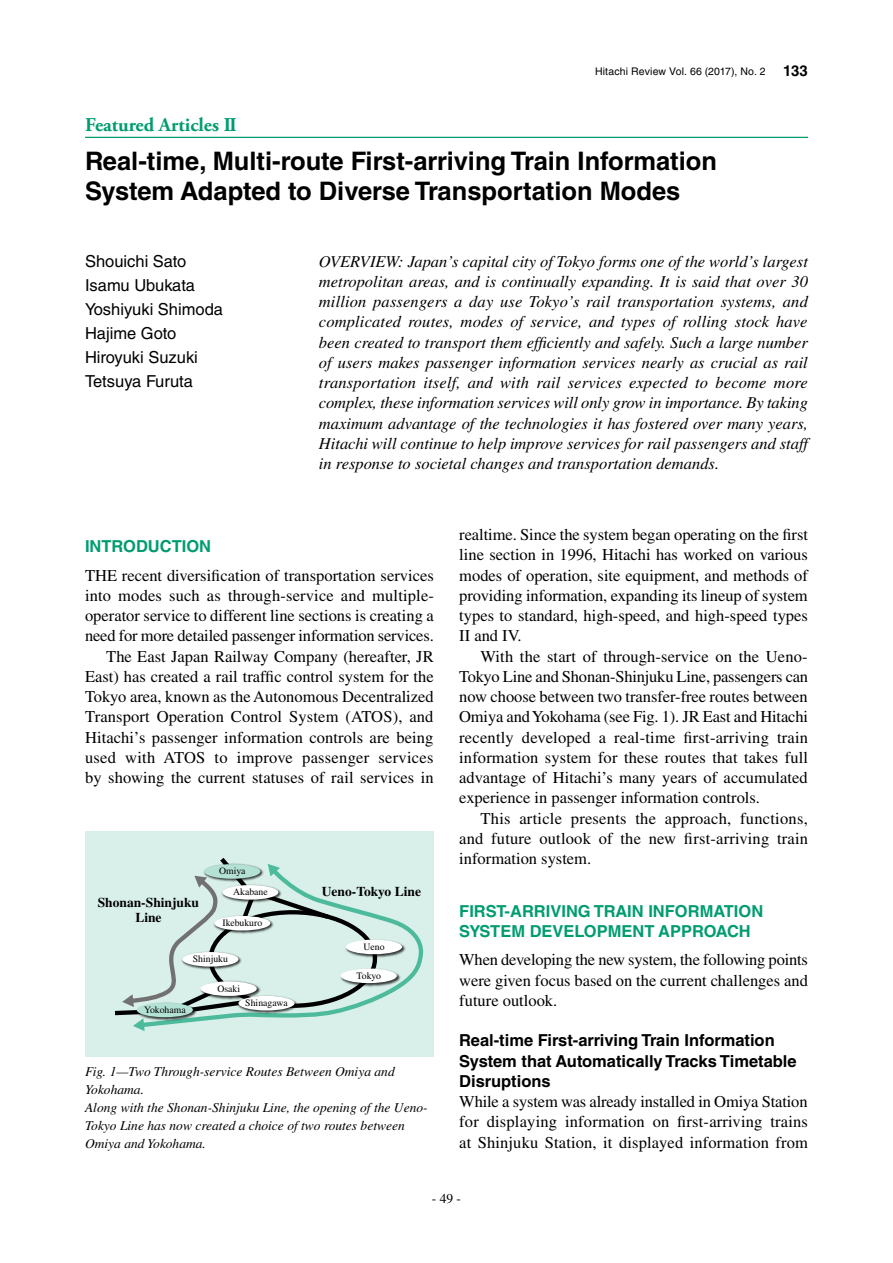
<style>
.page{position:relative;width:893px;height:1263px;background:#fff}
.page>*{position:absolute;margin:0;border:0;box-sizing:border-box;transform-origin:0 0}
.t1{font:700 25.5px/30px "Helvetica LT Std";color:#000}
.t2{font:700 19.5px "Adobe Garamond Pro";color:#009c70}
.t3{font:16.5px/20.2px "Times LT Std";color:#000;text-align:justify}
.t4{font:italic 16.5px/20.2px "Times LT Std";color:#000;text-align:justify}
.t5{font:700 16.5px/20.2px "Helvetica LT Std";color:#000}
.t6{font:16.5px/24px "Helvetica LT Std";color:#000}
.t7{font:700 16.5px/20.2px "Helvetica LT Std";color:#009c70}
.t8{font:italic 13.5px/18px "Times LT Std";color:#000}
.t9{font:700 13.5px/15px "Times LT Std";color:#000;text-align:center}
.t10{font:13.5px "Times LT Std";color:#000}
.t11{font:10.5px "Helvetica LT Std";letter-spacing:.015em;color:#000}
.t12{font:9.75px "Times LT Std";color:#000}
.s1{font-weight:700;font-size:15px}
</style>
<div class="page">
<hr style="left:85px;top:137px;width:723px;height:1px;background:#009c70">
<div style="left:85px;top:831px;width:349px;height:225px;background:#d9f0ea"></div>
<svg style="left:333px;top:902px;width:91px;height:113px"></svg>
<svg style="left:114px;top:857px;width:219px;height:174px"></svg>
<img style="left:203px;top:863px;width:62px;height:20px">
<div style="left:204px;top:864px;width:56px;height:15px;background:#b3e1d4;border-radius:50%"></div>
<img style="left:135px;top:1001px;width:62px;height:20px">
<div style="left:137px;top:1003px;width:56px;height:14px;background:#b3e1d4;border-radius:50%"></div>
<img style="left:237px;top:994px;width:62px;height:21px">
<div style="left:238px;top:996px;width:57px;height:14px;background:#fff;border-radius:50%"></div>
<img style="left:199px;top:980px;width:62px;height:20px">
<div style="left:201px;top:981px;width:56px;height:15px;background:#fff;border-radius:50%"></div>
<img style="left:181px;top:950px;width:62px;height:21px">
<div style="left:182px;top:952px;width:56px;height:14px;background:#fff;border-radius:50%"></div>
<img style="left:213px;top:914px;width:62px;height:21px">
<div style="left:214px;top:916px;width:56px;height:14px;background:#fff;border-radius:50%"></div>
<img style="left:221px;top:883px;width:62px;height:21px">
<div style="left:222px;top:885px;width:56px;height:15px;background:#fff;border-radius:50%"></div>
<img style="left:344px;top:938px;width:62px;height:20px">
<div style="left:346px;top:940px;width:56px;height:14px;background:#fff;border-radius:50%"></div>
<img style="left:339px;top:967px;width:62px;height:20px">
<div style="left:341px;top:968px;width:56px;height:15px;background:#fff;border-radius:50%"></div>
<p class="t2" style="left:85px;top:113px;width:153px">Featured Articles II</p>
<p class="t11" style="left:595px;top:65px;width:214px">Hitachi Review Vol. 66 (2017), No. 2 <span class="s1">133</span></p>
<h1 class="t1" style="left:85px;top:146px;width:633px">Real-time, Multi-route First-arriving Train Information<br>System Adapted to Diverse Transportation Modes</h1>
<p class="t6" style="left:85px;top:249px;width:139px">Shouichi Sato<br>Isamu Ubukata<br>Yoshiyuki Shimoda<br>Hajime Goto<br>Hiroyuki Suzuki<br>Tetsuya Furuta</p>
<p class="t4" style="left:319px;top:251px;width:491px">OVERVIEW: Japan’s capital city of Tokyo forms one of the world’s largest metropolitan areas, and is continually expanding. It is said that over 30 million passengers a day use Tokyo’s rail transportation systems, and complicated routes, modes of service, and types of rolling stock have been created to transport them efficiently and safely. Such a large number of users makes passenger information services nearly as crucial as rail transportation itself, and with rail services expected to become more complex, these information services will only grow in importance. By taking maximum advantage of the technologies it has fostered over many years, Hitachi will continue to help improve services for rail passengers and staff in response to societal changes and transportation demands.</p>
<p class="t7" style="left:85px;top:536px;width:128px">INTRODUCTION</p>
<p class="t3" style="left:85px;top:565px;width:350px;text-align:right">THE recent diversification of transportation services into modes such as through-service and multiple&shy;operator service to different line sections is creating a need for more detailed passenger information services.<br>The East Japan Railway Company (hereafter, JR East) has created a rail traffic control system for the Tokyo area, known as the Autonomous Decentralized Transport Operation Control System (ATOS), and Hitachi’s passenger information controls are being used with ATOS to improve passenger services by showing the current statuses of rail services in</p>
<p class="t12" style="left:219px;top:865px;width:28px">Omiya</p>
<p class="t9" style="left:98px;top:894px;width:103px">Shonan-Shinjuku<br>Line</p>
<p class="t12" style="left:233px;top:886px;width:36px">Akabane</p>
<p class="t12" style="left:222px;top:917px;width:41px">Ikebukuro</p>
<p class="t12" style="left:193px;top:953px;width:37px">Shinjuku</p>
<p class="t12" style="left:144px;top:1004px;width:43px">Yokohama</p>
<p class="t12" style="left:217px;top:983px;width:24px">Osaki</p>
<p class="t12" style="left:245px;top:997px;width:44px">Shinagawa</p>
<p class="t9" style="left:322px;top:884px;width:101px">Ueno-Tokyo Line</p>
<p class="t12" style="left:363px;top:941px;width:23px">Ueno</p>
<p class="t12" style="left:357px;top:970px;width:26px">Tokyo</p>
<p class="t8" style="left:85px;top:1063px;width:344px">Fig. 1—Two Through-service Routes Between Omiya and Yokohama.<br>Along with the Shonan-Shinjuku Line, the opening of the Ueno-Tokyo Line has now created a choice of two routes between Omiya and Yokohama.</p>
<p class="t3" style="left:459px;top:524px;width:350px">realtime. Since the system began operating on the first line section in 1996, Hitachi has worked on various modes of operation, site equipment, and methods of providing information, expanding its lineup of system types to standard, high-speed, and high-speed types II and IV.</p>
<p class="t3" style="left:459px;top:646px;width:350px;text-indent:21px">With the start of through-service on the Ueno-Tokyo Line and Shonan-Shinjuku Line, passengers can now choose between two transfer-free routes between Omiya and Yokohama (see Fig. 1). JR East and Hitachi recently developed a real-time first-arriving train information system for these routes that takes full advantage of Hitachi’s many years of accumulated experience in passenger information controls.</p>
<p class="t3" style="left:459px;top:808px;width:350px;text-indent:21px">This article presents the approach, functions, and future outlook of the new first-arriving train information system.</p>
<p class="t7" style="left:459px;top:900px;width:306px">FIRST-ARRIVING TRAIN INFORMATION<br>SYSTEM DEVELOPMENT APPROACH</p>
<p class="t3" style="left:459px;top:949px;width:350px">When developing the new system, the following points were given focus based on the current challenges and future outlook.</p>
<p class="t5" style="left:459px;top:1030px;width:339px">Real-time First-arriving Train Information<br>System that Automatically Tracks Timetable<br>Disruptions</p>
<p class="t3" style="left:459px;top:1091px;width:350px">While a system was already installed in Omiya Station for displaying information on first-arriving trains at Shinjuku Station, it displayed information from</p>
<p class="t10" style="left:432px;top:1190px;width:31px">- 49 -</p>
</div>
